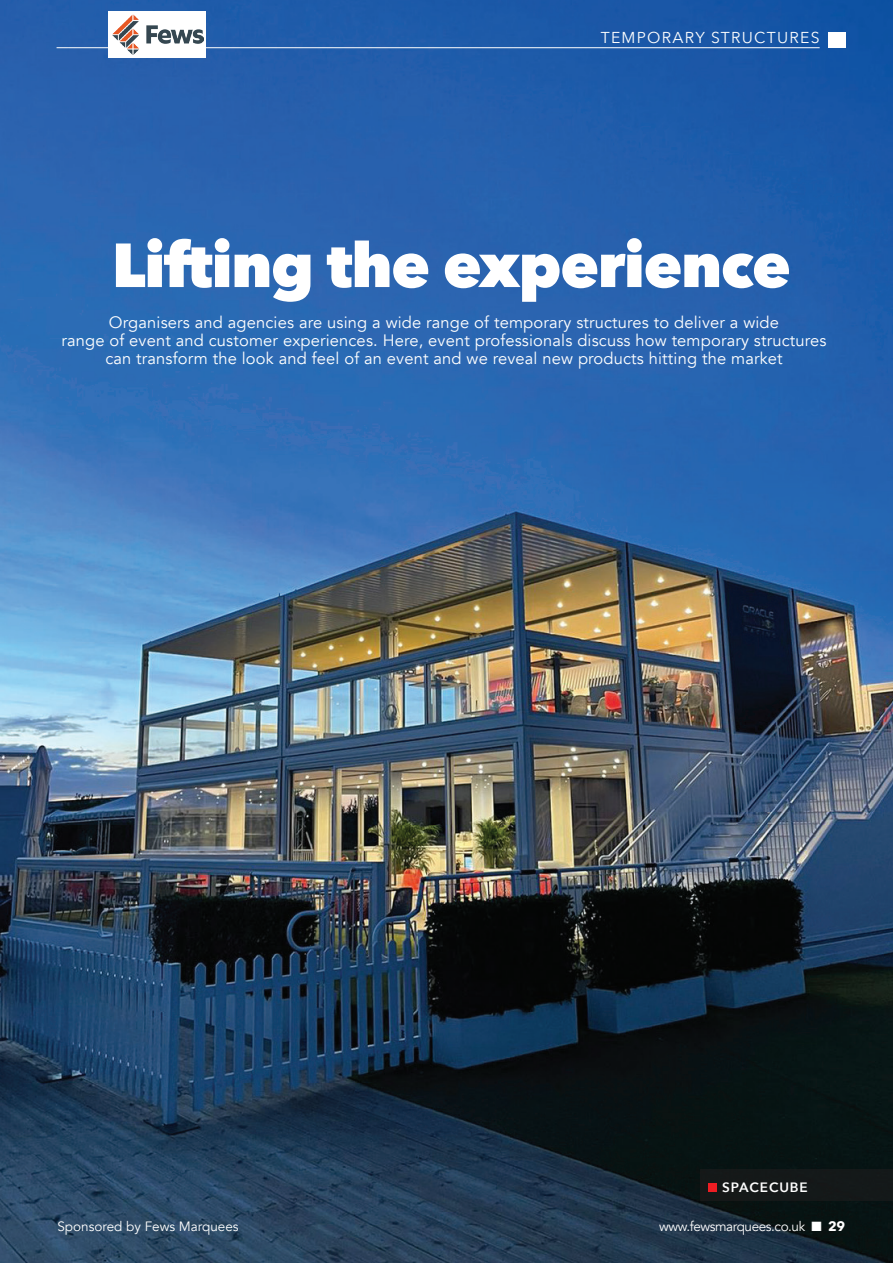
<style>
.page{position:relative;width:893px;height:1263px;background:#fff}
.page>*{position:absolute;margin:0;border:0;box-sizing:border-box;transform-origin:0 0}
.Main_Heading{font:800 61.5px "Avenir Next";letter-spacing:-.02em;color:#fff}
.standfirst{font:16.5px/18px "Avenir";letter-spacing:.01em;color:#fff;text-align:center}
.t1{font:15.75px "Avenir Next";letter-spacing:.08em;color:#fff}
.t2{font:13.5px "Avenir";letter-spacing:-.03em;color:#fff}
.t3{font:13.5px "Avenir";letter-spacing:-.01em;color:#fff}
.crosshead{font:600 13.5px "Avenir Next";letter-spacing:.07em;color:#fff}
.s1{font-family:"Avenir Next";font-weight:700}
</style>
<div class="page">
<img style="left:0;top:0;width:893px;height:1263px">
<div style="left:700px;top:1169px;width:193px;height:32px;background:#141819"></div>
<div style="left:708px;top:1183px;width:9px;height:9px;background:#ee1d23"></div>
<hr style="left:57px;top:47px;width:763px;height:1px;background:#fff">
<div style="left:828px;top:32px;width:17px;height:16px;background:#fff"></div>
<div style="left:108px;top:11px;width:98px;height:46px;background:#fff"></div>
<img style="left:113px;top:14px;width:90px;height:41px">
<p class="t1" style="left:601px;top:24px;width:220px">TEMPORARY STRUCTURES</p>
<p class="Main_Heading" style="left:112px;top:227px;width:680px">Lifting the experience</p>
<p class="standfirst" style="left:61px;top:314px;width:767px">Organisers and agencies are using a wide range of temporary structures to deliver a wide<br>range of event and customer experiences. Here, event professionals discuss how temporary structures can transform the look and feel of an event and we reveal new products hitting the market</p>
<p class="crosshead" style="left:722px;top:1176px;width:87px">SPACECUBE</p>
<p class="t3" style="left:57px;top:1218px;width:183px">Sponsored by Fews Marquees</p>
<p class="t2" style="left:659px;top:1218px;width:187px">www.fewsmarquees.co.uk ■ <span class="s1">29</span></p>
</div>
